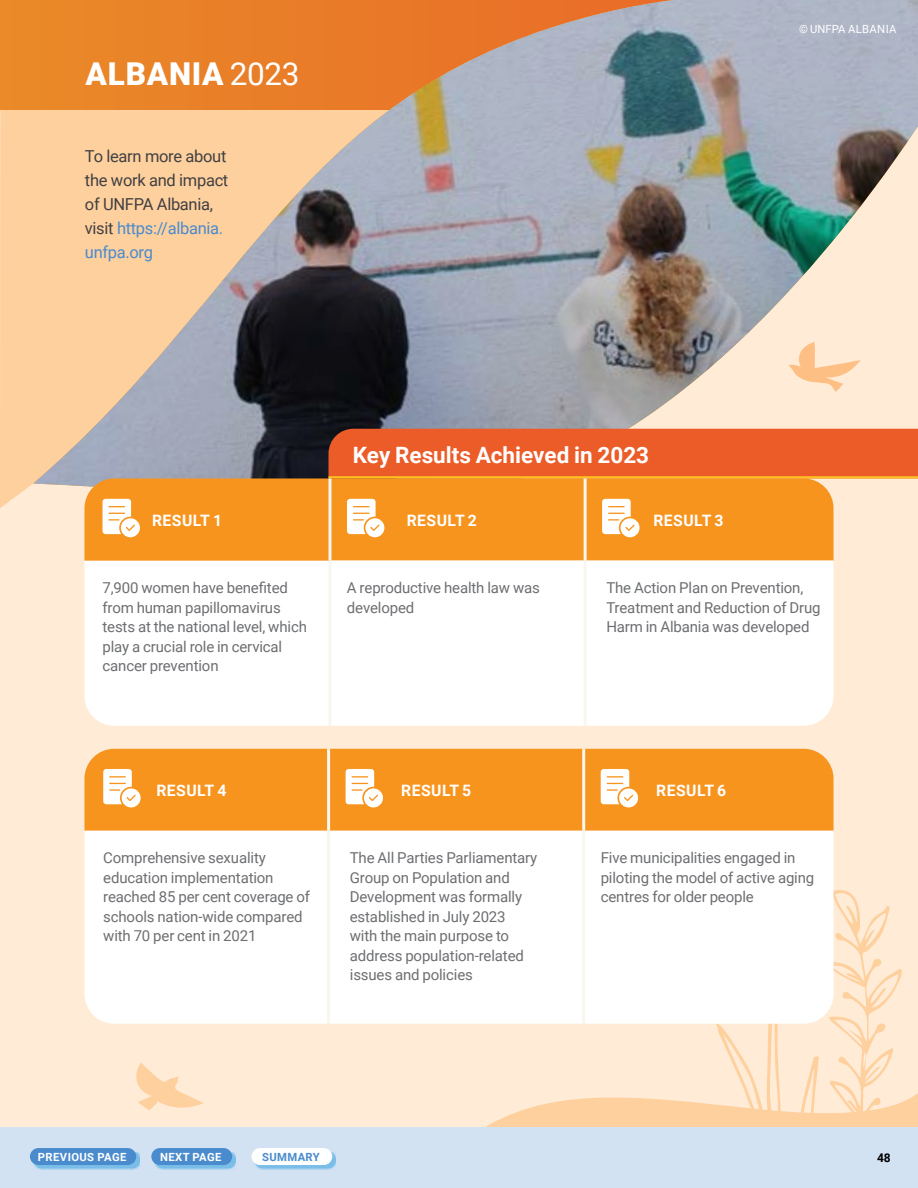
<style>
.page{position:relative;width:918px;height:1188px;background:#ffebd6}
.page>*{position:absolute;margin:0;border:0;box-sizing:border-box;transform-origin:0 0}
.t1{font:900 31.5px "Roboto";letter-spacing:.025em;color:#fff}
.t2{font:700 22.5px "Roboto";color:#fff}
.t3{font:16.5px/24px "Roboto";letter-spacing:-.02em;color:#414042}
.t4{font:700 15.75px "Roboto";letter-spacing:.03em;color:#fff}
.t5{font:15px/19.5px "Roboto";letter-spacing:-.01em;color:#6d6e71}
.t6{font:700 12px "Roboto";color:#000}
.t7{font:700 11.25px "Roboto";letter-spacing:.035em;color:#fff}
.t8{font:11.25px "Roboto";letter-spacing:.035em;color:#fff}
.t9{font:700 11.25px "Roboto";letter-spacing:.035em;color:#4a8bcd}
.s1{font-weight:400}
.s2{color:#4a8bcd}
</style>
<div class="page">
<svg style="left:410px;top:1093px;width:508px;height:35px;fill:#fed09e"></svg>
<svg style="left:716px;top:890px;width:186px;height:238px"></svg>
<div style="left:1px;top:1128px;width:917px;height:60px;background:#d2e2f3"></div>
<svg style="left:0;top:110px;width:33px;height:398px;background:#fed1a0"></svg>
<div style="left:0;top:0;width:918px;height:110px;background:#ea8928"></div>
<svg style="left:33px;top:0;width:885px;height:487px"></svg>
<svg style="left:788px;top:342px;width:73px;height:50px"></svg>
<svg style="left:136px;top:1063px;width:68px;height:47px"></svg>
<svg style="left:0;top:1127px;width:1px;height:61px"></svg>
<div style="left:329px;top:429px;width:589px;height:47px;background:#eb5c28"></div>
<hr style="left:329px;top:476px;width:589px;height:2px;background:#ffc222">
<svg style="left:33px;top:1152px;width:107px;height:18px"></svg>
<div style="left:30px;top:1148px;width:106px;height:17px;background:#4a8bcd;border-radius:8px"></div>
<svg style="left:154px;top:1152px;width:82px;height:18px"></svg>
<div style="left:151px;top:1148px;width:81px;height:17px;background:#4a8bcd;border-radius:8px"></div>
<svg style="left:254px;top:1152px;width:82px;height:18px"></svg>
<div style="left:251px;top:1148px;width:81px;height:17px;background:#fff;border-radius:8px"></div>
<div style="left:84px;top:478px;width:750px;height:83px;background:#f7941e"></div>
<div style="left:84px;top:561px;width:246px;height:165px;background:#fff"></div>
<div style="left:331px;top:561px;width:503px;height:165px;background:#fff"></div>
<hr style="left:328px;top:478px;width:3px;height:83px;background:#f7f6ef">
<hr style="left:328px;top:561px;width:3px;height:165px;background:#f7f6ef">
<hr style="left:584px;top:561px;width:3px;height:165px;background:#f7f6ef">
<hr style="left:584px;top:478px;width:3px;height:83px;background:#f7f6ef">
<svg style="left:103px;top:499px;width:37px;height:38px"></svg>
<svg style="left:347px;top:499px;width:37px;height:38px"></svg>
<svg style="left:602px;top:499px;width:38px;height:38px"></svg>
<div style="left:84px;top:750px;width:750px;height:81px;background:#f7941e"></div>
<div style="left:84px;top:831px;width:750px;height:193px;background:#fff"></div>
<hr style="left:84px;top:749px;width:68px;height:1px;background:#f7f6ef">
<hr style="left:152px;top:749px;width:177px;height:1px;background:#f7f6ef">
<hr style="left:329px;top:749px;width:72px;height:1px;background:#f7f6ef">
<hr style="left:401px;top:749px;width:183px;height:1px;background:#f7f6ef">
<hr style="left:584px;top:749px;width:68px;height:1px;background:#f7f6ef">
<hr style="left:652px;top:749px;width:182px;height:1px;background:#f7f6ef">
<hr style="left:327px;top:749px;width:3px;height:82px;background:#f7f6ef">
<hr style="left:327px;top:831px;width:3px;height:193px;background:#f7f6ef">
<hr style="left:582px;top:749px;width:3px;height:82px;background:#f7f6ef">
<hr style="left:582px;top:831px;width:3px;height:193px;background:#f7f6ef">
<svg style="left:103px;top:769px;width:38px;height:38px"></svg>
<svg style="left:346px;top:769px;width:37px;height:38px"></svg>
<svg style="left:601px;top:769px;width:37px;height:38px"></svg>
<h1 class="t1" style="left:86px;top:52px;width:215px">ALBANIA <span class="s1">2023</span></h1>
<p class="t3" style="left:85px;top:143px;width:145px">To learn more about the work and impact of UNFPA Albania, visit <span class="s2">https://albania. unfpa.org</span></p>
<h2 class="t2" style="left:353px;top:439px;width:298px">Key Results Achieved in 2023</h2>
<p class="t4" style="left:152px;top:510px;width:72px">RESULT 1</p>
<p class="t4" style="left:407px;top:510px;width:72px">RESULT 2</p>
<p class="t4" style="left:653px;top:510px;width:72px">RESULT 3</p>
<p class="t8" style="left:799px;top:21px;width:99px">© UNFPA ALBANIA</p>
<p class="t5" style="left:103px;top:578px;width:206px">7,900 women have benefited from human papillomavirus tests at the national level, which play a crucial role in cervical cancer prevention</p>
<p class="t5" style="left:347px;top:578px;width:194px">A reproductive health law was developed</p>
<p class="t5" style="left:606px;top:578px;width:216px">The Action Plan on Prevention,<br>Treatment and Reduction of Drug<br>Harm in Albania was developed</p>
<p class="t4" style="left:156px;top:780px;width:72px">RESULT 4</p>
<p class="t4" style="left:401px;top:780px;width:72px">RESULT 5</p>
<p class="t4" style="left:656px;top:780px;width:72px">RESULT 6</p>
<p class="t5" style="left:103px;top:848px;width:208px">Comprehensive sexuality education implementation reached 85 per cent coverage of schools nation-wide compared with 70 per cent in 2021</p>
<p class="t5" style="left:350px;top:848px;width:189px">The All Parties Parliamentary<br>Group on Population and<br>Development was formally established in July 2023<br>with the main purpose to address population-related issues and policies</p>
<p class="t5" style="left:601px;top:848px;width:215px">Five municipalities engaged in piloting the model of active aging centres for older people</p>
<p class="t7" style="left:38px;top:1149px;width:90px">PREVIOUS PAGE</p>
<p class="t7" style="left:160px;top:1149px;width:63px">NEXT PAGE</p>
<p class="t9" style="left:262px;top:1149px;width:59px">SUMMARY</p>
<p class="t6" style="left:877px;top:1149px;width:15px">48</p>
</div>
